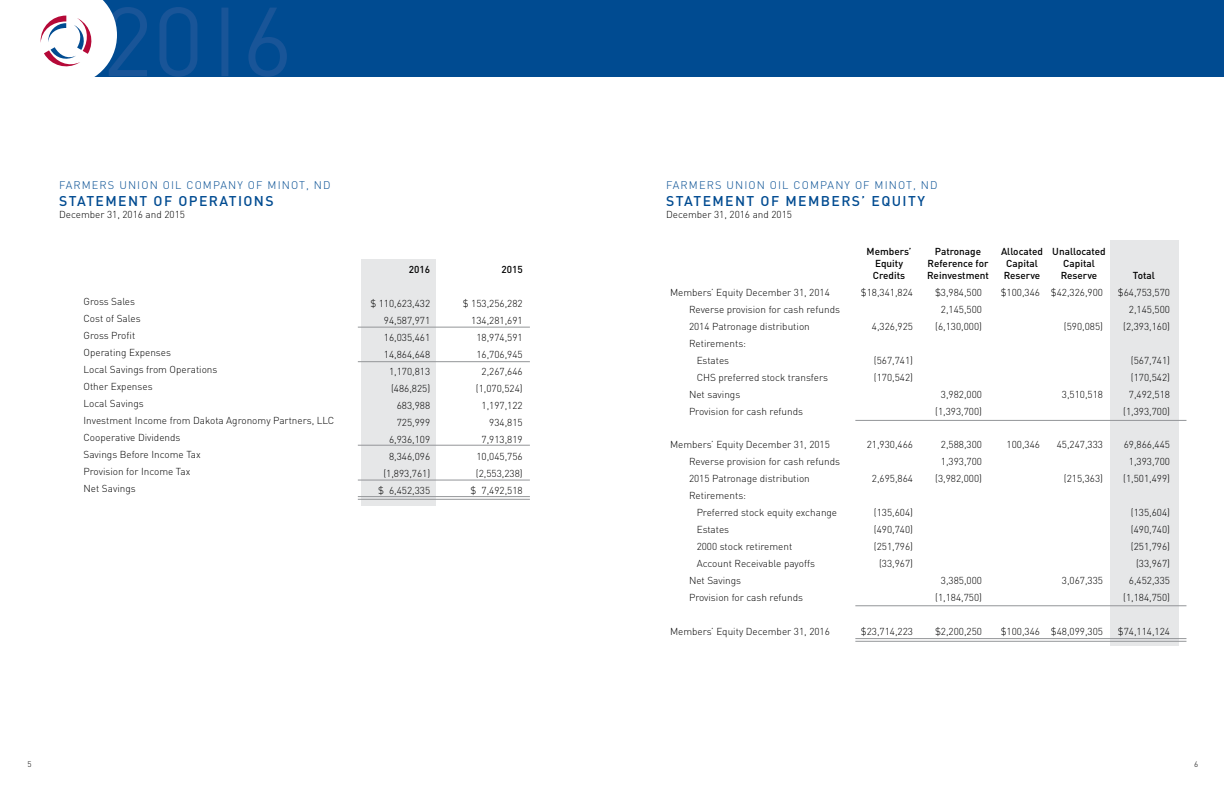
<style>
.page{position:relative;width:1224px;height:792px;background:#fff}
.page>*{position:absolute;margin:0;border:0;box-sizing:border-box;transform-origin:0 0}
.t1{font:500 14px "DIN";letter-spacing:.1em;color:#004b91}
.t2{font:300 11px "DIN";letter-spacing:.1em;color:#004b91}
.t3{font:300 10px/17px "DIN";color:#000}
.t4{font:500 10px "DIN";color:#000}
.t5{font:300 8px "DIN";color:#000}
</style>
<div class="page">
<div style="left:361px;top:259px;width:75px;height:246px;background:#e6e7e8"></div>
<div style="left:1110px;top:240px;width:69px;height:406px;background:#e6e7e8"></div>
<hr style="left:358px;top:496px;width:172px;height:1px;background:#939598">
<hr style="left:855px;top:606px;width:331px;height:1px;background:#939598">
<hr style="left:855px;top:420px;width:331px;height:1px;background:#939598">
<hr style="left:358px;top:480px;width:172px;height:1px;background:#939598">
<hr style="left:358px;top:445px;width:172px;height:1px;background:#939598">
<hr style="left:358px;top:361px;width:172px;height:1px;background:#939598">
<hr style="left:358px;top:327px;width:172px;height:1px;background:#939598">
<hr style="left:358px;top:499px;width:172px;height:1px;background:#939598">
<div style="left:85px;top:0;width:1139px;height:77px;background:#004b91"></div>
<svg style="left:40px;top:0;width:247px;height:77px"></svg>
<hr style="left:855px;top:638px;width:331px;height:1px;background:#939598">
<hr style="left:855px;top:641px;width:331px;height:1px;background:#939598">
<p class="t2" style="left:59px;top:178px;width:273px">FARMERS UNION OIL COMPANY OF MINOT, ND</p>
<h1 class="t1" style="left:59px;top:192px;width:216px">STATEMENT OF OPERATIONS</h1>
<p class="t3" style="left:59px;top:205px;width:127px">December 31, 2016 and 2015</p>
<p class="t3" style="left:84px;top:293px;width:252px">Gross Sales<br>Cost of Sales<br>Gross Profit<br>Operating Expenses<br>Local Savings from Operations<br>Other Expenses<br>Local Savings<br>Investment Income from Dakota Agronomy Partners, LLC<br>Cooperative Dividends<br>Savings Before Income Tax<br>Provision for Income Tax<br>Net Savings</p>
<p class="t4" style="left:409px;top:263px;width:23px">2016</p>
<p class="t3" style="left:370px;top:295px;width:61px;text-align:right">$ 110,623,432<br>94,587,971<br>16,035,461<br>14,864,648<br>1,170,813 (486,825)<br>683,988<br>725,999<br>6,936,109<br>8,346,096 (1,893,761)<br>$ 6,452,335</p>
<p class="t4" style="left:501px;top:263px;width:23px">2015</p>
<p class="t3" style="left:463px;top:295px;width:61px;text-align:right">$ 153,256,282<br>134,281,691<br>18,974,591<br>16,706,945<br>2,267,646 (1,070,524)<br>1,197,122<br>934,815<br>7,913,819<br>10,045,756 (2,553,238)<br>$ 7,492,518</p>
<p class="t2" style="left:666px;top:178px;width:273px">FARMERS UNION OIL COMPANY OF MINOT, ND</p>
<h1 class="t1" style="left:666px;top:192px;width:260px">STATEMENT OF MEMBERS’ EQUITY</h1>
<p class="t3" style="left:666px;top:205px;width:127px">December 31, 2016 and 2015</p>
<p class="t4" style="left:867px;top:245px;width:46px">Members’</p>
<p class="t4" style="left:935px;top:245px;width:48px">Patronage</p>
<p class="t4" style="left:1001px;top:245px;width:106px">Allocated Unallocated</p>
<p class="t4" style="left:875px;top:257px;width:29px">Equity</p>
<p class="t4" style="left:928px;top:257px;width:62px">Reference for</p>
<p class="t4" style="left:1006px;top:257px;width:33px">Capital</p>
<p class="t4" style="left:1063px;top:257px;width:33px">Capital</p>
<p class="t4" style="left:873px;top:269px;width:34px">Credits</p>
<p class="t4" style="left:927px;top:269px;width:63px">Reinvestment</p>
<p class="t4" style="left:1004px;top:269px;width:38px">Reserve</p>
<p class="t4" style="left:1061px;top:269px;width:38px">Reserve</p>
<p class="t4" style="left:1133px;top:269px;width:24px">Total</p>
<p class="t3" style="left:670px;top:283px;width:161px">Members’ Equity December 31, 2014</p>
<p class="t3" style="left:861px;top:283px;width:54px">$18,341,824</p>
<p class="t3" style="left:935px;top:283px;width:49px">$3,984,500</p>
<p class="t3" style="left:1001px;top:283px;width:104px">$100,346 $42,326,900</p>
<p class="t3" style="left:1118px;top:283px;width:54px">$64,753,570</p>
<p class="t3" style="left:689px;top:300px;width:153px">Reverse provision for cash refunds</p>
<p class="t3" style="left:941px;top:300px;width:43px">2,145,500</p>
<p class="t3" style="left:1129px;top:300px;width:43px">2,145,500</p>
<p class="t3" style="left:689px;top:317px;width:122px">2014 Patronage distribution</p>
<p class="t3" style="left:872px;top:317px;width:43px">4,326,925</p>
<p class="t3" style="left:935px;top:317px;width:48px">(6,130,000)</p>
<p class="t3" style="left:1064px;top:317px;width:41px">(590,085)</p>
<p class="t3" style="left:1123px;top:317px;width:48px">(2,393,160)</p>
<p class="t3" style="left:697px;top:334px;width:51px;text-indent:-8px">Retirements:<br>Estates</p>
<p class="t3" style="left:874px;top:351px;width:41px">(567,741)</p>
<p class="t3" style="left:1131px;top:351px;width:41px">(567,741)</p>
<p class="t3" style="left:697px;top:368px;width:133px">CHS preferred stock transfers</p>
<p class="t3" style="left:874px;top:368px;width:41px">(170,542)</p>
<p class="t3" style="left:1131px;top:368px;width:41px">(170,542)</p>
<p class="t3" style="left:689px;top:385px;width:53px">Net savings</p>
<p class="t3" style="left:941px;top:385px;width:43px">3,982,000</p>
<p class="t3" style="left:1062px;top:385px;width:43px">3,510,518</p>
<p class="t3" style="left:1129px;top:385px;width:43px">7,492,518</p>
<p class="t3" style="left:689px;top:402px;width:116px">Provision for cash refunds</p>
<p class="t3" style="left:935px;top:402px;width:48px">(1,393,700)</p>
<p class="t3" style="left:1123px;top:402px;width:48px">(1,393,700)</p>
<p class="t3" style="left:670px;top:436px;width:161px">Members’ Equity December 31, 2015</p>
<p class="t3" style="left:867px;top:436px;width:48px">21,930,466</p>
<p class="t3" style="left:941px;top:436px;width:43px">2,588,300</p>
<p class="t3" style="left:1007px;top:436px;width:35px">100,346</p>
<p class="t3" style="left:1057px;top:436px;width:48px">45,247,333</p>
<p class="t3" style="left:1124px;top:436px;width:48px">69,866,445</p>
<p class="t3" style="left:689px;top:453px;width:153px">Reverse provision for cash refunds</p>
<p class="t3" style="left:941px;top:453px;width:43px">1,393,700</p>
<p class="t3" style="left:1129px;top:453px;width:43px">1,393,700</p>
<p class="t3" style="left:689px;top:470px;width:122px">2015 Patronage distribution</p>
<p class="t3" style="left:872px;top:470px;width:43px">2,695,864</p>
<p class="t3" style="left:935px;top:470px;width:48px">(3,982,000)</p>
<p class="t3" style="left:1064px;top:470px;width:41px">(215,363)</p>
<p class="t3" style="left:1123px;top:470px;width:48px">(1,501,499)</p>
<p class="t3" style="left:697px;top:487px;width:142px;text-indent:-8px">Retirements:<br>Preferred stock equity exchange</p>
<p class="t3" style="left:874px;top:504px;width:41px">(135,604)</p>
<p class="t3" style="left:1131px;top:504px;width:41px">(135,604)</p>
<p class="t3" style="left:697px;top:521px;width:34px">Estates</p>
<p class="t3" style="left:874px;top:521px;width:41px">(490,740)</p>
<p class="t3" style="left:1131px;top:521px;width:41px">(490,740)</p>
<p class="t3" style="left:697px;top:538px;width:97px">2000 stock retirement</p>
<p class="t3" style="left:874px;top:538px;width:41px">(251,796)</p>
<p class="t3" style="left:1131px;top:538px;width:41px">(251,796)</p>
<p class="t3" style="left:697px;top:555px;width:120px">Account Receivable payoffs</p>
<p class="t3" style="left:879px;top:555px;width:35px">(33,967)</p>
<p class="t3" style="left:1136px;top:555px;width:35px">(33,967)</p>
<p class="t3" style="left:689px;top:572px;width:54px">Net Savings</p>
<p class="t3" style="left:941px;top:572px;width:43px">3,385,000</p>
<p class="t3" style="left:1062px;top:572px;width:43px">3,067,335</p>
<p class="t3" style="left:1129px;top:572px;width:43px">6,452,335</p>
<p class="t3" style="left:689px;top:589px;width:116px">Provision for cash refunds</p>
<p class="t3" style="left:935px;top:589px;width:48px">(1,184,750)</p>
<p class="t3" style="left:1123px;top:589px;width:48px">(1,184,750)</p>
<p class="t3" style="left:670px;top:623px;width:161px">Members’ Equity December 31, 2016</p>
<p class="t3" style="left:861px;top:623px;width:54px">$23,714,223</p>
<p class="t3" style="left:935px;top:623px;width:49px">$2,200,250</p>
<p class="t3" style="left:1001px;top:623px;width:104px">$100,346 $48,099,305</p>
<p class="t3" style="left:1118px;top:623px;width:54px">$74,114,124</p>
<p class="t5" style="left:27px;top:759px;width:6px">5</p>
<p class="t5" style="left:1194px;top:759px;width:6px">6</p>
</div>
